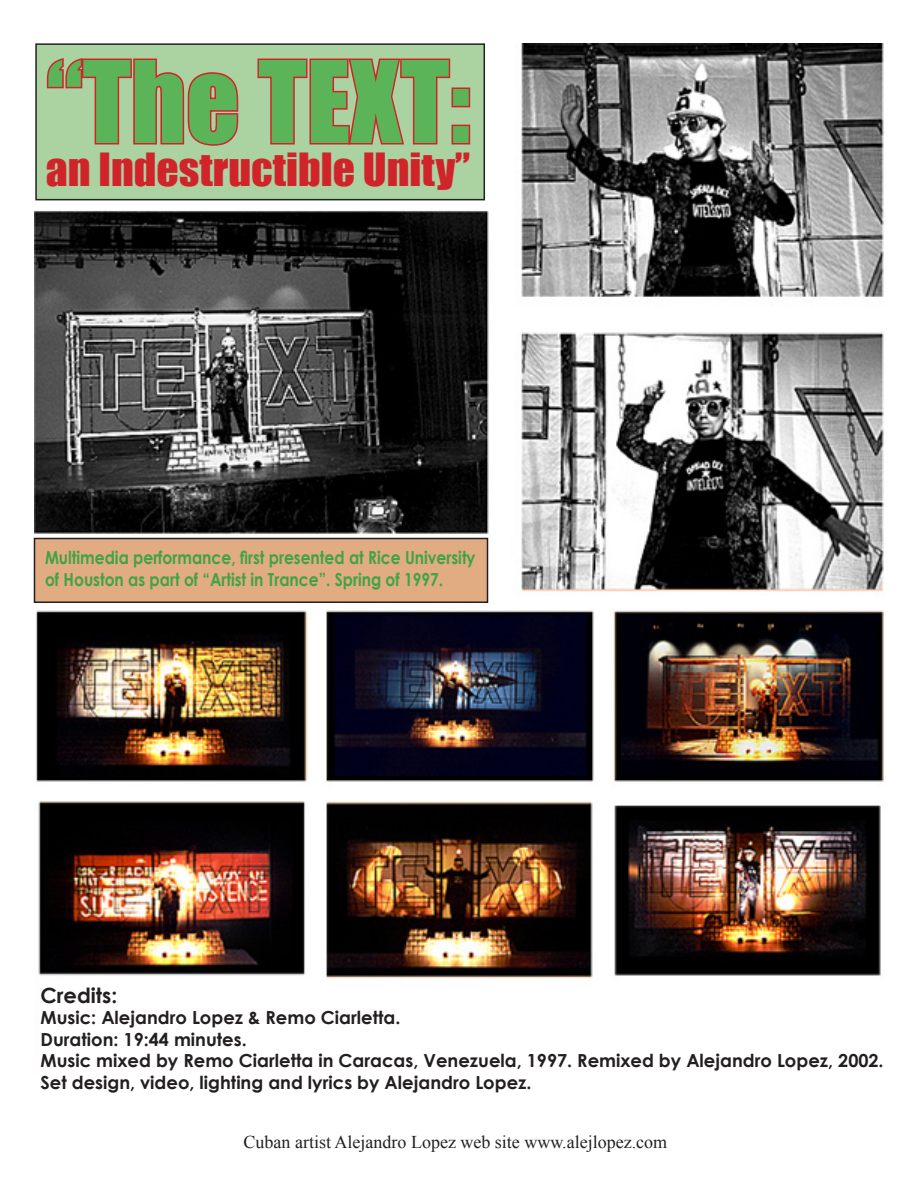
<style>
.page{position:relative;width:918px;height:1188px;background:#fff}
.page>*{position:absolute;margin:0;border:0;box-sizing:border-box;transform-origin:0 0}
.t1{font:105px "Impact";color:#5bb558}
.t2{font:42px "Impact";color:#d1232a;scale:1.04 1}
.t3{font:700 21px "Century Gothic";color:#231f20}
.t4{font:700 18px "Century Gothic";color:#231f20}
.t5{font:700 18px "Century Gothic";color:#41a247;scale:.86 1}
.t6{font:18px "Times New Roman";color:#231f20}
</style>
<div class="page">
<img style="left:34px;top:44px;width:851px;height:935px">
<svg style="left:34px;top:534px;width:476px;height:56px"></svg>
<div style="left:34px;top:538px;width:454px;height:64px;background:#e2ac82"></div>
<div style="left:34px;top:538px;width:454px;height:65px;border:2px solid #231f20"></div>
<div style="left:36px;top:44px;width:448px;height:156px;background:#abd3a1"></div>
<div style="left:35px;top:43px;width:450px;height:157px;border:2px solid #231f20"></div>
<svg style="left:46px;top:58px;width:193px;height:88px"></svg>
<svg style="left:257px;top:58px;width:214px;height:87px"></svg>
<p class="t1" style="left:46px;top:20px;width:426px">“The TEXT:</p>
<p class="t2" style="left:46px;top:137px;width:410px">an Indestructible Unity”</p>
<p class="t5" style="left:45px;top:544px;width:502px">Multimedia performance, first presented at Rice University</p>
<p class="t5" style="left:45px;top:565px;width:464px">of Houston as part of “Artist in Trance”. Spring of 1997.</p>
<p class="t3" style="left:40px;top:979px;width:78px">Credits:</p>
<p class="t4" style="left:40px;top:1004px;width:361px">Music: Alejandro Lopez &amp; Remo Ciarletta.</p>
<p class="t4" style="left:40px;top:1026px;width:208px">Duration: 19:44 minutes.</p>
<p class="t4" style="left:40px;top:1047px;width:845px">Music mixed by Remo Ciarletta in Caracas, Venezuela, 1997. Remixed by Alejandro Lopez, 2002.</p>
<p class="t4" style="left:40px;top:1069px;width:493px">Set design, video, lighting and lyrics by Alejandro Lopez.</p>
<p class="t6" style="left:244px;top:1130px;width:425px">Cuban artist Alejandro Lopez web site www.alejlopez.com</p>
</div>
